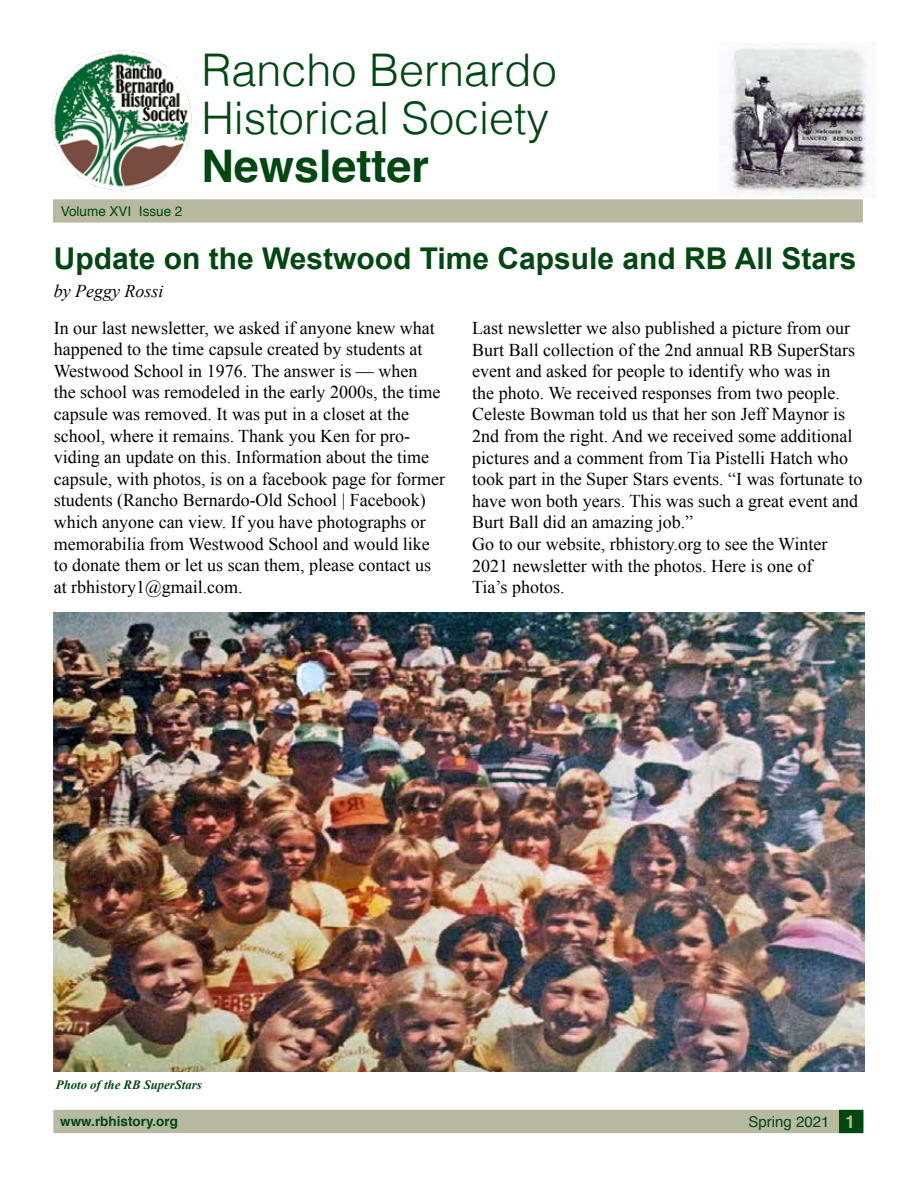
<style>
.page{position:relative;width:918px;height:1188px;background:#fff}
.page>*{position:absolute;margin:0;border:0;box-sizing:border-box;transform-origin:0 0}
.t1{font:300 45px/48px "Helvetica";color:#004712}
.t2{font:700 45px "Helvetica";color:#004712}
.t3{font:700 30px "Arial";color:#004712}
.t4{font:18px/21.6px "Times New Roman";color:#000}
.t5{font:italic 18px "Times New Roman";color:#000}
.t6{font:15px "Helvetica";color:#004712}
.t7{font:700 13.5px "Helvetica";color:#004712}
.t8{font:13.5px "Helvetica";color:#004712}
.t9{font:italic 700 12.75px "Times New Roman";color:#004712}
.s1{font-weight:700;font-size:18px;color:#b7ba9f}
</style>
<div class="page">
<div style="left:53px;top:1110px;width:810px;height:23px;background:#b7ba9f"></div>
<div style="left:839px;top:1110px;width:24px;height:23px;background:#004712"></div>
<img style="left:51px;top:50px;width:141px;height:141px">
<img style="left:727px;top:48px;width:148px;height:149px">
<div style="left:53px;top:199px;width:810px;height:24px;background:#b7ba9f;border:2px solid #b7ba9f"></div>
<img style="left:54px;top:613px;width:810px;height:458px">
<p class="t8" style="left:61px;top:201px;width:123px">Volume XVI Issue 2</p>
<h1 class="t1" style="left:202px;top:42px;width:357px">Rancho Bernardo<br>Historical Society</h1>
<h1 class="t2" style="left:202px;top:130px;width:229px">Newsletter</h1>
<h2 class="t3" style="left:54px;top:239px;width:804px">Update on the Westwood Time Capsule and RB All Stars</h2>
<p class="t5" style="left:54px;top:279px;width:111px">by Peggy Rossi</p>
<p class="t4" style="left:54px;top:316px;width:393px">In our last newsletter, we asked if anyone knew what happened to the time capsule created by students at Westwood School in 1976. The answer is — when<br>the school was remodeled in the early 2000s, the time capsule was removed. It was put in a closet at the school, where it remains. Thank you Ken for pro&shy;viding an update on this. Information about the time capsule, with photos, is on a facebook page for former students (Rancho Bernardo-Old School | Facebook) which anyone can view. If you have photographs or memorabilia from Westwood School and would like to donate them or let us scan them, please contact us at rbhistory1@gmail.com.</p>
<p class="t4" style="left:472px;top:317px;width:392px">Last newsletter we also published a picture from our Burt Ball collection of the 2nd annual RB SuperStars event and asked for people to identify who was in<br>the photo. We received responses from two people.<br>Celeste Bowman told us that her son Jeff Maynor is 2nd from the right. And we received some additional pictures and a comment from Tia Pistelli Hatch who took part in the Super Stars events. “I was fortunate to have won both years. This was such a great event and Burt Ball did an amazing job.”<br>Go to our website, rbhistory.org to see the Winter 2021 newsletter with the photos. Here is one of<br>Tia’s photos.</p>
<p class="t9" style="left:56px;top:1076px;width:147px">Photo of the RB SuperStars</p>
<p class="t7" style="left:60px;top:1110px;width:119px">www.rbhistory.org</p>
<p class="t6" style="left:749px;top:1110px;width:108px">Spring 2021 <span class="s1">1</span></p>
</div>
